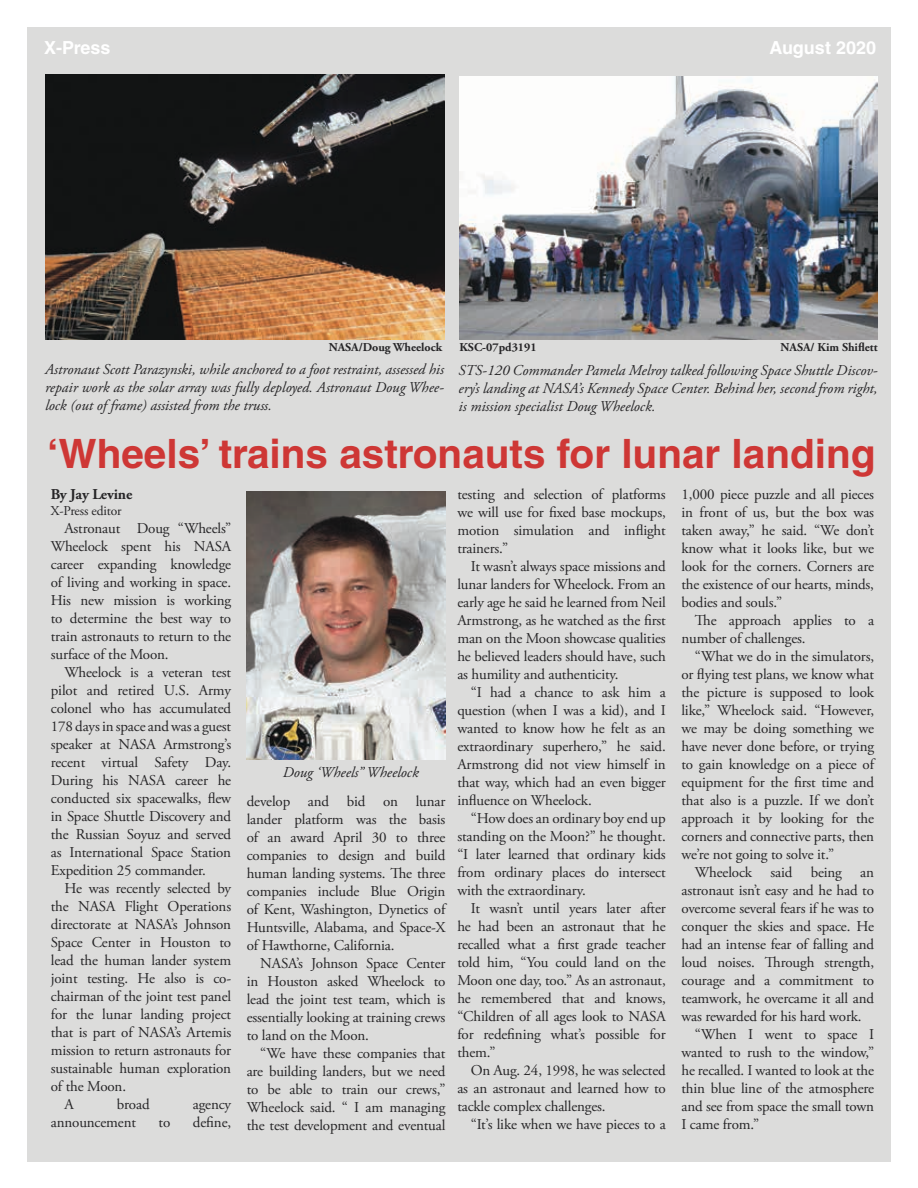
<style>
.page{position:relative;width:918px;height:1188px;background:#fff}
.page>*{position:absolute;margin:0;border:0;box-sizing:border-box;transform-origin:0 0}
.t1{font:700 40.5px "Helvetica LT Std";color:#ce3735}
.t2{font:700 18px "Helvetica LT Std";color:#fff}
.t3{font:15px/18px "Adobe Garamond Pro";letter-spacing:-.01em;color:#262527;text-align:justify}
.t4{font:italic 15px/18px "Adobe Garamond Pro";color:#262527;text-align:justify}
.t5{font:700 15px "Adobe Garamond Pro";letter-spacing:-.01em;color:#262527}
.t6{font:13.5px "Adobe Garamond Pro";letter-spacing:-.01em;color:#262527}
.t7{font:700 12px "Adobe Garamond Pro";color:#262527}
</style>
<div class="page">
<div style="left:27px;top:27px;width:863px;height:1135px;background:#dcdcdb"></div>
<img style="left:247px;top:491px;width:198px;height:268px">
<img style="left:459px;top:76px;width:419px;height:263px">
<img style="left:45px;top:75px;width:399px;height:264px">
<p class="t2" style="left:44px;top:37px;width:68px">X-Press</p>
<p class="t2" style="left:770px;top:37px;width:108px">August 2020</p>
<p class="t7" style="left:329px;top:340px;width:115px">NASA/Doug Wheelock</p>
<p class="t4" style="left:45px;top:361px;width:400px">Astronaut Scott Parazynski, while anchored to a foot restraint, assessed his repair work as the solar array was fully deployed. Astronaut Doug Whee&shy;lock (out of frame) assisted from the truss.</p>
<p class="t7" style="left:459px;top:340px;width:79px">KSC-07pd3191</p>
<p class="t7" style="left:781px;top:340px;width:99px">NASA/ Kim Shiflett</p>
<p class="t4" style="left:459px;top:362px;width:421px">STS-120 Commander Pamela Melroy talked following Space Shuttle Discov&shy;ery’s landing at NASA’s Kennedy Space Center. Behind her, second from right, is mission specialist Doug Wheelock.</p>
<p class="t1" style="left:47px;top:429px;width:830px">‘Wheels’ trains astronauts for lunar landing</p>
<p class="t5" style="left:51px;top:486px;width:83px">By Jay Levine</p>
<p class="t6" style="left:51px;top:503px;width:72px">X-Press editor</p>
<p class="t3" style="left:51px;top:520px;width:182px;text-indent:14px">Astronaut Doug “Wheels” Wheelock spent his NASA career expanding knowledge of living and working in space.<br>His new mission is working to determine the best way to train astronauts to return to the surface of the Moon.</p>
<p class="t3" style="left:51px;top:664px;width:182px;text-indent:14px">Wheelock is a veteran test pilot and retired U.S. Army colonel who has accumulated 178 days in space and was a guest speaker at NASA Armstrong’s recent virtual Safety Day.<br>During his NASA career he conducted six spacewalks, flew in Space Shuttle Discovery and the Russian Soyuz and served as International Space Station Expedition 25 commander.</p>
<p class="t3" style="left:51px;top:880px;width:182px;text-indent:14px">He was recently selected by the NASA Flight Operations directorate at NASA’s Johnson Space Center in Houston to lead the human lander system joint testing. He also is co&shy;chairman of the joint test panel for the lunar landing project that is part of NASA’s Artemis mission to return astronauts for sustainable human exploration of the Moon.</p>
<p class="t3" style="left:64px;top:1096px;width:11px">A</p>
<p class="t3" style="left:117px;top:1096px;width:34px">broad</p>
<p class="t3" style="left:193px;top:1096px;width:40px">agency</p>
<p class="t3" style="left:51px;top:1114px;width:87px">announcement</p>
<p class="t3" style="left:159px;top:1114px;width:13px">to</p>
<p class="t3" style="left:193px;top:1114px;width:40px">define,</p>
<p class="t4" style="left:283px;top:763px;width:138px">Doug ‘Wheels” Wheelock</p>
<p class="t3" style="left:247px;top:793px;width:200px">develop and bid on lunar lander platform was the basis of an award April 30 to three companies to design and build human landing systems. The three companies include Blue Origin of Kent, Washington, Dynetics of Huntsville, Alabama, and Space-X of Hawthorne, California.</p>
<p class="t3" style="left:247px;top:955px;width:200px;text-indent:14px">NASA’s Johnson Space Center in Houston asked Wheelock to lead the joint test team, which is essentially looking at training crews to land on the Moon.</p>
<p class="t3" style="left:247px;top:1045px;width:200px;text-indent:14px">“We have these companies that are building landers, but we need to be able to train our crews,” Wheelock said. “ I am managing the test development and eventual</p>
<p class="t3" style="left:457px;top:486px;width:210px">testing and selection of platforms we will use for fixed base mockups, motion simulation and inflight trainers.”</p>
<p class="t3" style="left:457px;top:558px;width:210px;text-indent:14px">It wasn’t always space missions and lunar landers for Wheelock. From an early age he said he learned from Neil Armstrong, as he watched as the first man on the Moon showcase qualities he believed leaders should have, such as humility and authenticity.</p>
<p class="t3" style="left:457px;top:684px;width:210px;text-indent:14px">“I had a chance to ask him a question (when I was a kid), and I wanted to know how he felt as an extraordinary superhero,” he said.<br>Armstrong did not view himself in that way, which had an even bigger influence on Wheelock.</p>
<p class="t3" style="left:457px;top:810px;width:210px;text-indent:14px">“How does an ordinary boy end up standing on the Moon?” he thought. “I later learned that ordinary kids from ordinary places do intersect with the extraordinary.</p>
<p class="t3" style="left:457px;top:900px;width:210px;text-indent:14px">It wasn’t until years later after he had been an astronaut that he recalled what a first grade teacher told him, “You could land on the Moon one day, too.” As an astronaut, he remembered that and knows, “Children of all ages look to NASA for redefining what’s possible for them.”</p>
<p class="t3" style="left:457px;top:1062px;width:210px;text-indent:14px">On Aug. 24, 1998, he was selected as an astronaut and learned how to tackle complex challenges.</p>
<p class="t3" style="left:471px;top:1116px;width:196px">“It’s like when we have pieces to a</p>
<p class="t3" style="left:681px;top:486px;width:194px">1,000 piece puzzle and all pieces in front of us, but the box was taken away,” he said. “We don’t know what it looks like, but we look for the corners. Corners are the existence of our hearts, minds, bodies and souls.”</p>
<p class="t3" style="left:681px;top:612px;width:194px;text-indent:14px">The approach applies to a number of challenges.</p>
<p class="t3" style="left:681px;top:648px;width:194px;text-indent:14px">“What we do in the simulators, or flying test plans, we know what the picture is supposed to look like,” Wheelock said. “However, we may be doing something we have never done before, or trying to gain knowledge on a piece of equipment for the first time and that also is a puzzle. If we don’t approach it by looking for the corners and connective parts, then we’re not going to solve it.”</p>
<p class="t3" style="left:695px;top:864px;width:181px">Wheelock said being an</p>
<p class="t3" style="left:681px;top:882px;width:194px">astronaut isn’t easy and he had to</p>
<p class="t3" style="left:681px;top:900px;width:194px">overcome several fears if he was to</p>
<p class="t3" style="left:681px;top:918px;width:194px">conquer the skies and space. He</p>
<p class="t3" style="left:681px;top:936px;width:194px">had an intense fear of falling and</p>
<p class="t3" style="left:681px;top:954px;width:194px">loud noises. Through strength,</p>
<p class="t3" style="left:681px;top:972px;width:194px">courage and a commitment to</p>
<p class="t3" style="left:681px;top:990px;width:194px">teamwork, he overcame it all and</p>
<p class="t3" style="left:681px;top:1008px;width:182px">was rewarded for his hard work.</p>
<p class="t3" style="left:695px;top:1026px;width:181px">“When I went to space I</p>
<p class="t3" style="left:681px;top:1044px;width:194px">wanted to rush to the window,”</p>
<p class="t3" style="left:681px;top:1062px;width:194px">he recalled. I wanted to look at the</p>
<p class="t3" style="left:681px;top:1080px;width:194px">thin blue line of the atmosphere</p>
<p class="t3" style="left:681px;top:1098px;width:194px">and see from space the small town</p>
<p class="t3" style="left:681px;top:1116px;width:79px">I came from.”</p>
</div>
